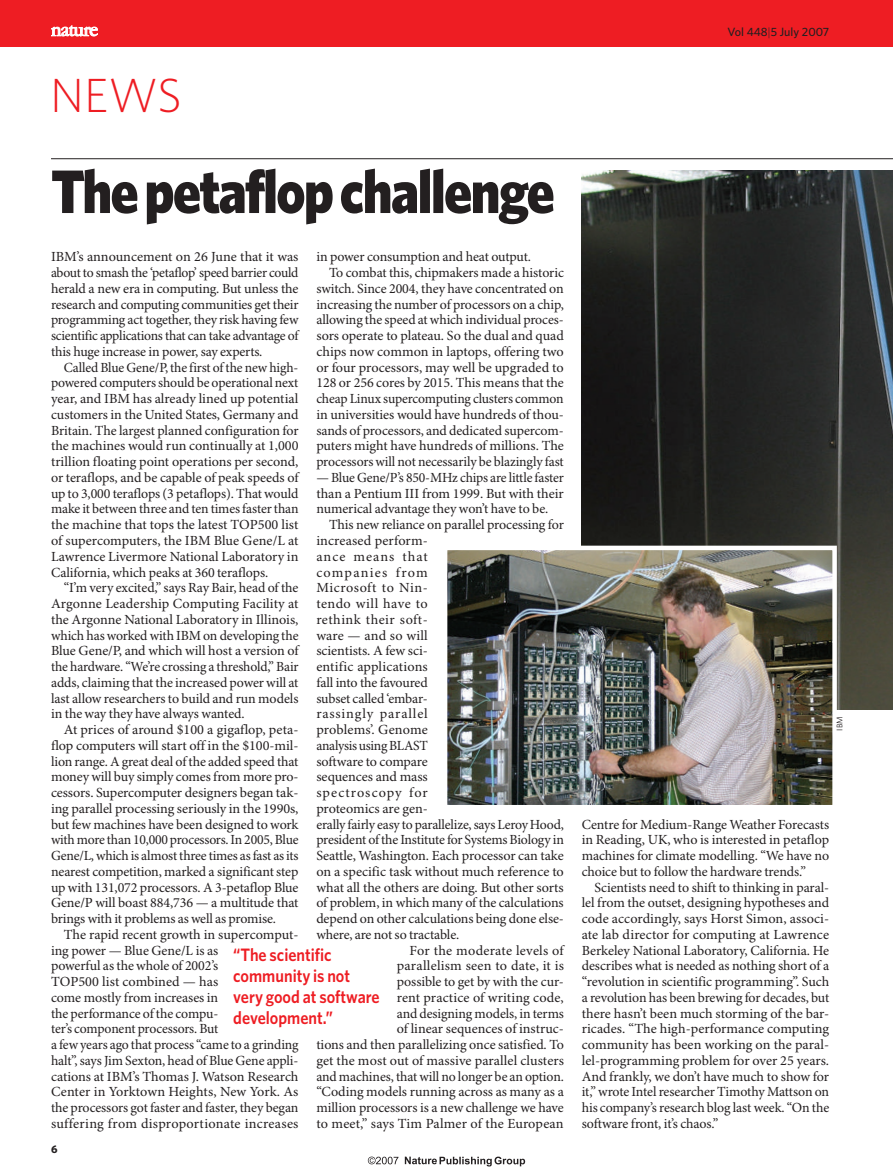
<style>
.page{position:relative;width:893px;height:1174px;background:#fff}
.page>*{position:absolute;margin:0;border:0;box-sizing:border-box;transform-origin:0 0}
.t1{font:900 61.5px "Whitney";letter-spacing:-.03em;color:#231f20;scale:.9 1}
.t2{font:300 48px "Whitney";color:#ee1d23}
.t3{font:600 18px/21px "Whitney";color:#ee1d23;scale:.9 1}
.t4{font:13.95px/15.8px "Minion Pro";letter-spacing:-.005em;color:#231f20;text-align:justify}
.t5{font:13.95px "Minion Pro";letter-spacing:.015em;color:#231f20}
.t6{font:13.95px "Minion Pro";letter-spacing:.035em;color:#231f20}
.t7{font:13.95px "Minion Pro";letter-spacing:.07em;color:#231f20}
.t8{font:13.95px "Minion Pro";letter-spacing:.06em;color:#231f20}
.t9{font:13.95px "Minion Pro";letter-spacing:.03em;color:#231f20}
.t10{font:13.95px "Minion Pro";letter-spacing:.085em;color:#231f20}
.t11{font:500 12px "Whitney";color:#231f20}
.t12{font:700 11.25px "Whitney";color:#231f20}
.t13{font:8.25px "Whitney";color:#231f20}
.s1{font-weight:300}
</style>
<div class="page">
<img style="left:582px;top:170px;width:311px;height:539px">
<img style="left:448px;top:550px;width:384px;height:254px">
<div style="left:443px;top:545px;width:394px;height:264px;border:4px solid #fff"></div>
<div style="left:0;top:0;width:893px;height:47px;background:#ee1d23"></div>
<svg style="left:51px;top:26px;width:47px;height:10px"></svg>
<hr style="left:51px;top:158px;width:842px;height:1px;background:#231f20">
<svg style="left:405px;top:1156px;width:120px;height:10px"></svg>
<svg style="left:368px;top:1156px;width:30px;height:8px"></svg>
<h2 class="t2" style="left:50px;top:78px;width:133px">NEWS</h2>
<p class="t11" style="left:728px;top:27px;width:103px">Vol 448<span class="s1">|</span>5 July 2007</p>
<h1 class="t1" style="left:51px;top:169px;width:561px">The petaflop challenge</h1>
<p class="t4" style="left:51px;top:250px;width:249px">IBM’s announcement on 26 June that it was about to smash the ‘petaflop’ speed barrier could herald a new era in computing. But unless the research and computing communities get their programming act together, they risk having few scientific applications that can take advantage of this huge increase in power, say experts.</p>
<p class="t4" style="left:51px;top:360px;width:249px;text-indent:13px">Called Blue Gene/P, the first of the new high&shy;powered computers should be operational next year, and IBM has already lined up potential customers in the United States, Germany and Britain. The largest planned configuration for the machines would run continually at 1,000 trillion floating point operations per second, or teraflops, and be capable of peak speeds of up to 3,000 teraflops (3 petaflops). That would make it between three and ten times faster than the machine that tops the latest TOP500 list of supercomputers, the IBM Blue Gene/L at Lawrence Livermore National Laboratory in California, which peaks at 360 teraflops.</p>
<p class="t4" style="left:51px;top:581px;width:249px;text-indent:13px">“I’m very excited,” says Ray Bair, head of the Argonne Leadership Computing Facility at the Argonne National Laboratory in Illinois, which has worked with IBM on developing the Blue Gene/P, and which will host a version of the hardware. “We’re crossing a threshold,” Bair adds, claiming that the increased power will at last allow researchers to build and run models in the way they have always wanted.</p>
<p class="t4" style="left:51px;top:723px;width:249px;text-indent:13px">At prices of around $100 a gigaflop, peta&shy;flop computers will start off in the $100-mil&shy;lion range. A great deal of the added speed that money will buy simply comes from more pro&shy;cessors. Supercomputer designers began tak&shy;ing parallel processing seriously in the 1990s, but few machines have been designed to work with more than 10,000 processors. In 2005, Blue Gene/L, which is almost three times as fast as its nearest competition, marked a significant step up with 131,072 processors. A 3-petaflop Blue Gene/P will boast 884,736 — a multitude that brings with it problems as well as promise.</p>
<p class="t4" style="left:51px;top:927px;width:249px;text-align:left;text-indent:13px">The rapid recent growth in supercomput&shy;ing power — Blue Gene/L is as<br>powerful as the whole of 2002’s<br>TOP500 list combined — has<br>come mostly from increases in<br>the performance of the compu-<br>ter’s component processors. But<br>a few years ago that process “came to a grinding halt”, says Jim Sexton, head of Blue Gene appli&shy;cations at IBM’s Thomas J. Watson Research Center in Yorktown Heights, New York. As the processors got faster and faster, they began suffering from disproportionate increases</p>
<p class="t4" style="left:316px;top:250px;width:216px">in power consumption and heat output.</p>
<p class="t4" style="left:329px;top:266px;width:236px">To combat this, chipmakers made a historic</p>
<p class="t4" style="left:316px;top:282px;width:249px">switch. Since 2004, they have concentrated on</p>
<p class="t4" style="left:316px;top:297px;width:249px">increasing the number of processors on a chip,</p>
<p class="t4" style="left:316px;top:313px;width:249px">allowing the speed at which individual proces-</p>
<p class="t4" style="left:316px;top:329px;width:249px">sors operate to plateau. So the dual and quad</p>
<p class="t4" style="left:316px;top:345px;width:249px">chips now common in laptops, offering two</p>
<p class="t4" style="left:316px;top:360px;width:249px">or four processors, may well be upgraded to</p>
<p class="t4" style="left:316px;top:376px;width:249px">128 or 256 cores by 2015. This means that the</p>
<p class="t4" style="left:316px;top:392px;width:249px">cheap Linux supercomputing clusters common</p>
<p class="t4" style="left:316px;top:408px;width:249px">in universities would have hundreds of thou-</p>
<p class="t4" style="left:316px;top:423px;width:249px">sands of processors, and dedicated supercom-</p>
<p class="t4" style="left:316px;top:439px;width:249px">puters might have hundreds of millions. The</p>
<p class="t4" style="left:316px;top:455px;width:249px">processors will not necessarily be blazingly fast</p>
<p class="t4" style="left:316px;top:471px;width:249px">— Blue Gene/P’s 850-MHz chips are little faster than a Pentium III from 1999. But with their numerical advantage they won’t have to be.</p>
<p class="t4" style="left:329px;top:518px;width:236px">This new reliance on parallel processing for</p>
<p class="t4" style="left:316px;top:534px;width:113px">increased perform-</p>
<p class="t7" style="left:316px;top:551px;width:113px">ance means that</p>
<p class="t10" style="left:316px;top:566px;width:113px">companies from</p>
<p class="t6" style="left:316px;top:582px;width:113px">Microsoft to Nin-</p>
<p class="t9" style="left:316px;top:598px;width:113px">tendo will have to</p>
<p class="t6" style="left:316px;top:614px;width:113px">rethink their soft-</p>
<p class="t5" style="left:316px;top:629px;width:113px">ware — and so will</p>
<p class="t4" style="left:316px;top:644px;width:113px">scientists. A few sci-</p>
<p class="t5" style="left:316px;top:661px;width:113px">entific applications</p>
<p class="t4" style="left:316px;top:675px;width:113px">fall into the favoured</p>
<p class="t4" style="left:316px;top:691px;width:113px">subset called ‘embar-</p>
<p class="t8" style="left:316px;top:708px;width:113px">rassingly parallel</p>
<p class="t4" style="left:316px;top:723px;width:113px">problems’. Genome</p>
<p class="t4" style="left:316px;top:738px;width:113px">analysis using BLAST</p>
<p class="t4" style="left:316px;top:754px;width:113px">software to compare</p>
<p class="t4" style="left:316px;top:770px;width:113px">sequences and mass</p>
<p class="t7" style="left:316px;top:787px;width:113px">spectroscopy for</p>
<p class="t4" style="left:316px;top:801px;width:113px">proteomics are gen-</p>
<p class="t4" style="left:316px;top:817px;width:249px">erally fairly easy to parallelize, says Leroy Hood,</p>
<p class="t4" style="left:316px;top:833px;width:249px">president of the Institute for Systems Biology in</p>
<p class="t4" style="left:316px;top:849px;width:249px">Seattle, Washington. Each processor can take</p>
<p class="t4" style="left:316px;top:864px;width:249px">on a specific task without much reference to</p>
<p class="t4" style="left:316px;top:880px;width:249px">what all the others are doing. But other sorts</p>
<p class="t4" style="left:316px;top:896px;width:249px">of problem, in which many of the calculations</p>
<p class="t4" style="left:316px;top:912px;width:249px">depend on other calculations being done else-</p>
<p class="t4" style="left:316px;top:927px;width:144px">where, are not so tractable.</p>
<p class="t5" style="left:410px;top:944px;width:156px">For the moderate levels of</p>
<p class="t5" style="left:397px;top:960px;width:169px">parallelism seen to date, it is</p>
<p class="t4" style="left:397px;top:975px;width:168px">possible to get by with the cur-</p>
<p class="t4" style="left:397px;top:990px;width:168px">rent practice of writing code,</p>
<p class="t4" style="left:397px;top:1006px;width:169px">and designing models, in terms</p>
<p class="t4" style="left:397px;top:1022px;width:169px">of linear sequences of instruc-</p>
<p class="t4" style="left:316px;top:1038px;width:249px">tions and then parallelizing once satisfied. To</p>
<p class="t4" style="left:316px;top:1053px;width:249px">get the most out of massive parallel clusters</p>
<p class="t4" style="left:316px;top:1069px;width:249px">and machines, that will no longer be an option.</p>
<p class="t4" style="left:316px;top:1085px;width:249px">“Coding models running across as many as a</p>
<p class="t4" style="left:316px;top:1101px;width:249px">million processors is a new challenge we have</p>
<p class="t4" style="left:316px;top:1116px;width:249px">to meet,” says Tim Palmer of the European</p>
<p class="t3" style="left:233px;top:946px;width:164px">“The scientific community is not very good at software development.”</p>
<p class="t12" style="left:51px;top:1144px;width:8px">6</p>
<p class="t13" style="left:837px;top:730px;width:16px;rotate:-90deg">IBM</p>
<p class="t4" style="left:582px;top:817px;width:249px">Centre for Medium-Range Weather Forecasts in Reading, UK, who is interested in petaflop machines for climate modelling. “We have no choice but to follow the hardware trends.”</p>
<p class="t4" style="left:582px;top:880px;width:249px;text-indent:13px">Scientists need to shift to thinking in paral&shy;lel from the outset, designing hypotheses and code accordingly, says Horst Simon, associ&shy;ate lab director for computing at Lawrence Berkeley National Laboratory, California. He describes what is needed as nothing short of a “revolution in scientific programming”. Such a revolution has been brewing for decades, but there hasn’t been much storming of the bar&shy;ricades. “The high-performance computing community has been working on the paral&shy;lel-programming problem for over 25 years.<br>And frankly, we don’t have much to show for it,” wrote Intel researcher Timothy Mattson on his company’s research blog last week. “On the software front, it’s chaos.”</p>
</div>
